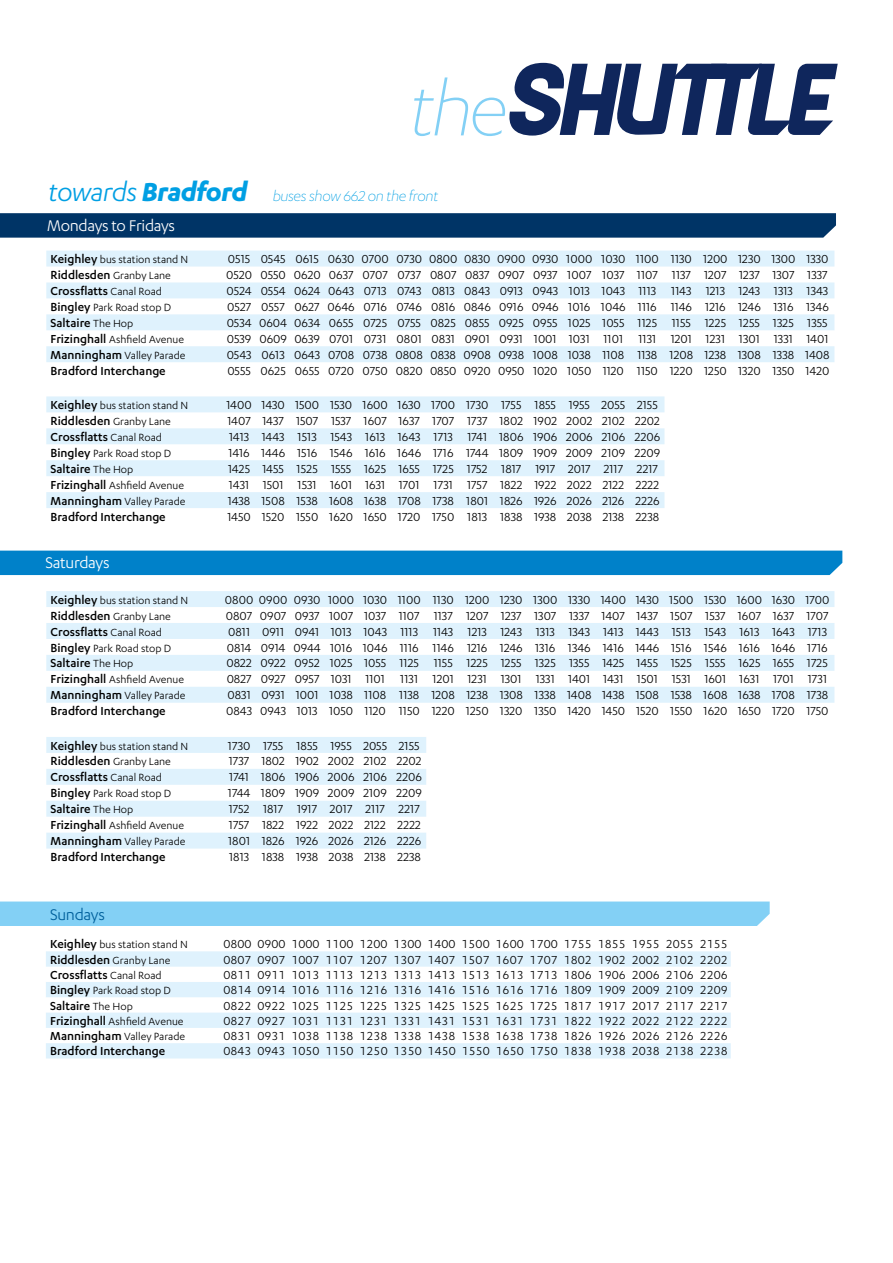
<style>
.page{position:relative;width:893px;height:1263px;background:#fff}
.page>*{position:absolute;margin:0;border:0;box-sizing:border-box;transform-origin:0 0}
.t1{font:18px "Karbon";letter-spacing:-.02em;color:#fff}
.t2{font:18px "Karbon";letter-spacing:-.02em;color:#00609c}
.t3{font:italic 300 16.5px "Karbon";letter-spacing:-.02em;color:#009fe3}
.t4{font:13.5px "Karbon";color:#000}
.t5{font:500 13.5px "Karbon";color:#000}
.t6{font:12px "Karbon";color:#000}
.s1{font-weight:400;font-size:30px}
.s2{font-weight:700;font-size:30px}
.s3{font-weight:500;font-size:13.5px}
.s4{font-weight:400;font-size:12px}
</style>
<div class="page">
<div style="left:0;top:901px;width:770px;height:25px;background:#83d0f5"></div>
<svg style="left:0;top:213px;width:836px;height:25px;background:#063969"></svg>
<div style="left:0;top:551px;width:842px;height:24px;background:#0081c9"></div>
<svg style="left:46px;top:951px;width:685px;height:107px;fill:#dff2fd"></svg>
<svg style="left:46px;top:396px;width:618px;height:48px"></svg>
<svg style="left:46px;top:460px;width:618px;height:48px"></svg>
<svg style="left:46px;top:737px;width:380px;height:48px"></svg>
<svg style="left:46px;top:801px;width:380px;height:47px"></svg>
<svg style="left:46px;top:251px;width:788px;height:47px"></svg>
<svg style="left:46px;top:314px;width:788px;height:48px"></svg>
<svg style="left:46px;top:591px;width:788px;height:48px"></svg>
<svg style="left:46px;top:655px;width:788px;height:48px"></svg>
<svg style="left:414px;top:63px;width:424px;height:73px"></svg>
<p class="t3" style="left:49px;top:187px;width:391px"><span class="s1">towards</span> <span class="s2">Bradford</span> buses show 662 on the front</p>
<h1 class="t1" style="left:47px;top:216px;width:130px">Mondays to Fridays</h1>
<p class="t6" style="left:51px;top:253px;width:139px"><span class="s3">Keighley</span> bus station stand N</p>
<p class="t4" style="left:228px;top:252px;width:602px">0515 0545 0615 0630 0700 0730 0800 0830 0900 0930 1000 1030 1100 1130 1200 1230 1300 1330</p>
<p class="t5" style="left:51px;top:267px;width:122px">Riddlesden <span class="s4">Granby Lane</span></p>
<p class="t4" style="left:226px;top:268px;width:603px">0520 0550 0620 0637 0707 0737 0807 0837 0907 0937 1007 1037 1107 1137 1207 1237 1307 1337</p>
<p class="t5" style="left:51px;top:283px;width:113px">Crossflatts <span class="s4">Canal Road</span></p>
<p class="t4" style="left:227px;top:284px;width:603px">0524 0554 0624 0643 0713 0743 0813 0843 0913 0943 1013 1043 1113 1143 1213 1243 1313 1343</p>
<p class="t6" style="left:51px;top:301px;width:122px"><span class="s3">Bingley</span> Park Road stop D</p>
<p class="t4" style="left:227px;top:299px;width:603px">0527 0557 0627 0646 0716 0746 0816 0846 0916 0946 1016 1046 1116 1146 1216 1246 1316 1346</p>
<p class="t5" style="left:51px;top:315px;width:84px">Saltaire <span class="s4">The Hop</span></p>
<p class="t4" style="left:227px;top:315px;width:602px">0534 0604 0634 0655 0725 0755 0825 0855 0925 0955 1025 1055 1125 1155 1225 1255 1325 1355</p>
<p class="t6" style="left:51px;top:333px;width:135px"><span class="s3">Frizinghall</span> Ashfield Avenue</p>
<p class="t4" style="left:227px;top:331px;width:603px">0539 0609 0639 0701 0731 0801 0831 0901 0931 1001 1031 1101 1131 1201 1231 1301 1331 1401</p>
<p class="t6" style="left:51px;top:349px;width:136px"><span class="s3">Manningham</span> Valley Parade</p>
<p class="t4" style="left:227px;top:347px;width:604px">0543 0613 0643 0708 0738 0808 0838 0908 0938 1008 1038 1108 1138 1208 1238 1308 1338 1408</p>
<p class="t5" style="left:51px;top:363px;width:117px">Bradford Interchange</p>
<p class="t4" style="left:227px;top:363px;width:603px">0555 0625 0655 0720 0750 0820 0850 0920 0950 1020 1050 1120 1150 1220 1250 1320 1350 1420</p>
<p class="t6" style="left:51px;top:399px;width:139px"><span class="s3">Keighley</span> bus station stand N</p>
<p class="t4" style="left:226px;top:397px;width:433px">1400 1430 1500 1530 1600 1630 1700 1730 1755 1855 1955 2055 2155</p>
<p class="t5" style="left:51px;top:413px;width:122px">Riddlesden <span class="s4">Granby Lane</span></p>
<p class="t4" style="left:227px;top:413px;width:434px">1407 1437 1507 1537 1607 1637 1707 1737 1802 1902 2002 2102 2202</p>
<p class="t5" style="left:51px;top:429px;width:113px">Crossflatts <span class="s4">Canal Road</span></p>
<p class="t4" style="left:229px;top:429px;width:433px">1413 1443 1513 1543 1613 1643 1713 1741 1806 1906 2006 2106 2206</p>
<p class="t6" style="left:51px;top:447px;width:122px"><span class="s3">Bingley</span> Park Road stop D</p>
<p class="t4" style="left:228px;top:445px;width:433px">1416 1446 1516 1546 1616 1646 1716 1744 1809 1909 2009 2109 2209</p>
<p class="t5" style="left:51px;top:461px;width:84px">Saltaire <span class="s4">The Hop</span></p>
<p class="t4" style="left:228px;top:461px;width:431px">1425 1455 1525 1555 1625 1655 1725 1752 1817 1917 2017 2117 2217</p>
<p class="t6" style="left:51px;top:478px;width:135px"><span class="s3">Frizinghall</span> Ashfield Avenue</p>
<p class="t4" style="left:229px;top:477px;width:432px">1431 1501 1531 1601 1631 1701 1731 1757 1822 1922 2022 2122 2222</p>
<p class="t6" style="left:51px;top:494px;width:136px"><span class="s3">Manningham</span> Valley Parade</p>
<p class="t4" style="left:228px;top:493px;width:433px">1438 1508 1538 1608 1638 1708 1738 1801 1826 1926 2026 2126 2226</p>
<p class="t5" style="left:51px;top:509px;width:117px">Bradford Interchange</p>
<p class="t4" style="left:227px;top:509px;width:433px">1450 1520 1550 1620 1650 1720 1750 1813 1838 1938 2038 2138 2238</p>
<h1 class="t1" style="left:45px;top:553px;width:66px">Saturdays</h1>
<p class="t6" style="left:51px;top:593px;width:139px"><span class="s3">Keighley</span> bus station stand N</p>
<p class="t4" style="left:225px;top:592px;width:606px">0800 0900 0930 1000 1030 1100 1130 1200 1230 1300 1330 1400 1430 1500 1530 1600 1630 1700</p>
<p class="t5" style="left:51px;top:608px;width:122px">Riddlesden <span class="s4">Granby Lane</span></p>
<p class="t4" style="left:226px;top:608px;width:604px">0807 0907 0937 1007 1037 1107 1137 1207 1237 1307 1337 1407 1437 1507 1537 1607 1637 1707</p>
<p class="t5" style="left:51px;top:624px;width:113px">Crossflatts <span class="s4">Canal Road</span></p>
<p class="t4" style="left:228px;top:624px;width:600px">0811 0911 0941 1013 1043 1113 1143 1213 1243 1313 1343 1413 1443 1513 1543 1613 1643 1713</p>
<p class="t6" style="left:51px;top:641px;width:122px"><span class="s3">Bingley</span> Park Road stop D</p>
<p class="t4" style="left:227px;top:640px;width:602px">0814 0914 0944 1016 1046 1116 1146 1216 1246 1316 1346 1416 1446 1516 1546 1616 1646 1716</p>
<p class="t5" style="left:51px;top:656px;width:84px">Saltaire <span class="s4">The Hop</span></p>
<p class="t4" style="left:226px;top:656px;width:603px">0822 0922 0952 1025 1055 1125 1155 1225 1255 1325 1355 1425 1455 1525 1555 1625 1655 1725</p>
<p class="t6" style="left:51px;top:673px;width:135px"><span class="s3">Frizinghall</span> Ashfield Avenue</p>
<p class="t4" style="left:227px;top:672px;width:602px">0827 0927 0957 1031 1101 1131 1201 1231 1301 1331 1401 1431 1501 1531 1601 1631 1701 1731</p>
<p class="t6" style="left:51px;top:689px;width:136px"><span class="s3">Manningham</span> Valley Parade</p>
<p class="t4" style="left:227px;top:688px;width:602px">0831 0931 1001 1038 1108 1138 1208 1238 1308 1338 1408 1438 1508 1538 1608 1638 1708 1738</p>
<p class="t5" style="left:51px;top:704px;width:117px">Bradford Interchange</p>
<p class="t4" style="left:226px;top:704px;width:604px">0843 0943 1013 1050 1120 1150 1220 1250 1320 1350 1420 1450 1520 1550 1620 1650 1720 1750</p>
<p class="t6" style="left:51px;top:739px;width:139px"><span class="s3">Keighley</span> bus station stand N</p>
<p class="t4" style="left:228px;top:738px;width:193px">1730 1755 1855 1955 2055 2155</p>
<p class="t5" style="left:51px;top:754px;width:122px">Riddlesden <span class="s4">Granby Lane</span></p>
<p class="t4" style="left:229px;top:754px;width:194px">1737 1802 1902 2002 2102 2202</p>
<p class="t5" style="left:51px;top:770px;width:113px">Crossflatts <span class="s4">Canal Road</span></p>
<p class="t4" style="left:229px;top:770px;width:194px">1741 1806 1906 2006 2106 2206</p>
<p class="t6" style="left:51px;top:787px;width:122px"><span class="s3">Bingley</span> Park Road stop D</p>
<p class="t4" style="left:228px;top:786px;width:196px">1744 1809 1909 2009 2109 2209</p>
<p class="t5" style="left:51px;top:802px;width:84px">Saltaire <span class="s4">The Hop</span></p>
<p class="t4" style="left:229px;top:802px;width:193px">1752 1817 1917 2017 2117 2217</p>
<p class="t6" style="left:51px;top:819px;width:135px"><span class="s3">Frizinghall</span> Ashfield Avenue</p>
<p class="t4" style="left:229px;top:818px;width:194px">1757 1822 1922 2022 2122 2222</p>
<p class="t6" style="left:51px;top:835px;width:137px"><span class="s3">Manningham</span> Valley Parade</p>
<p class="t4" style="left:228px;top:834px;width:195px">1801 1826 1926 2026 2126 2226</p>
<p class="t5" style="left:51px;top:849px;width:117px">Bradford Interchange</p>
<p class="t4" style="left:229px;top:850px;width:193px">1813 1838 1938 2038 2138 2238</p>
<h1 class="t2" style="left:50px;top:905px;width:56px">Sundays</h1>
<p class="t6" style="left:50px;top:938px;width:139px"><span class="s3">Keighley</span> bus station stand N</p>
<p class="t4" style="left:223px;top:937px;width:506px">0800 0900 1000 1100 1200 1300 1400 1500 1600 1700 1755 1855 1955 2055 2155</p>
<p class="t5" style="left:50px;top:952px;width:122px">Riddlesden <span class="s4">Granby Lane</span></p>
<p class="t4" style="left:223px;top:952px;width:506px">0807 0907 1007 1107 1207 1307 1407 1507 1607 1707 1802 1902 2002 2102 2202</p>
<p class="t5" style="left:50px;top:967px;width:113px">Crossflatts <span class="s4">Canal Road</span></p>
<p class="t4" style="left:223px;top:967px;width:506px">0811 0911 1013 1113 1213 1313 1413 1513 1613 1713 1806 1906 2006 2106 2206</p>
<p class="t6" style="left:50px;top:984px;width:122px"><span class="s3">Bingley</span> Park Road stop D</p>
<p class="t4" style="left:223px;top:983px;width:506px">0814 0914 1016 1116 1216 1316 1416 1516 1616 1716 1809 1909 2009 2109 2209</p>
<p class="t5" style="left:50px;top:998px;width:84px">Saltaire <span class="s4">The Hop</span></p>
<p class="t4" style="left:223px;top:998px;width:506px">0822 0922 1025 1125 1225 1325 1425 1525 1625 1725 1817 1917 2017 2117 2217</p>
<p class="t6" style="left:50px;top:1014px;width:135px"><span class="s3">Frizinghall</span> Ashfield Avenue</p>
<p class="t4" style="left:223px;top:1013px;width:506px">0827 0927 1031 1131 1231 1331 1431 1531 1631 1731 1822 1922 2022 2122 2222</p>
<p class="t6" style="left:50px;top:1030px;width:136px"><span class="s3">Manningham</span> Valley Parade</p>
<p class="t4" style="left:223px;top:1029px;width:506px">0831 0931 1038 1138 1238 1338 1438 1538 1638 1738 1826 1926 2026 2126 2226</p>
<p class="t5" style="left:50px;top:1044px;width:117px">Bradford Interchange</p>
<p class="t4" style="left:224px;top:1044px;width:506px">0843 0943 1050 1150 1250 1350 1450 1550 1650 1750 1838 1938 2038 2138 2238</p>
</div>
